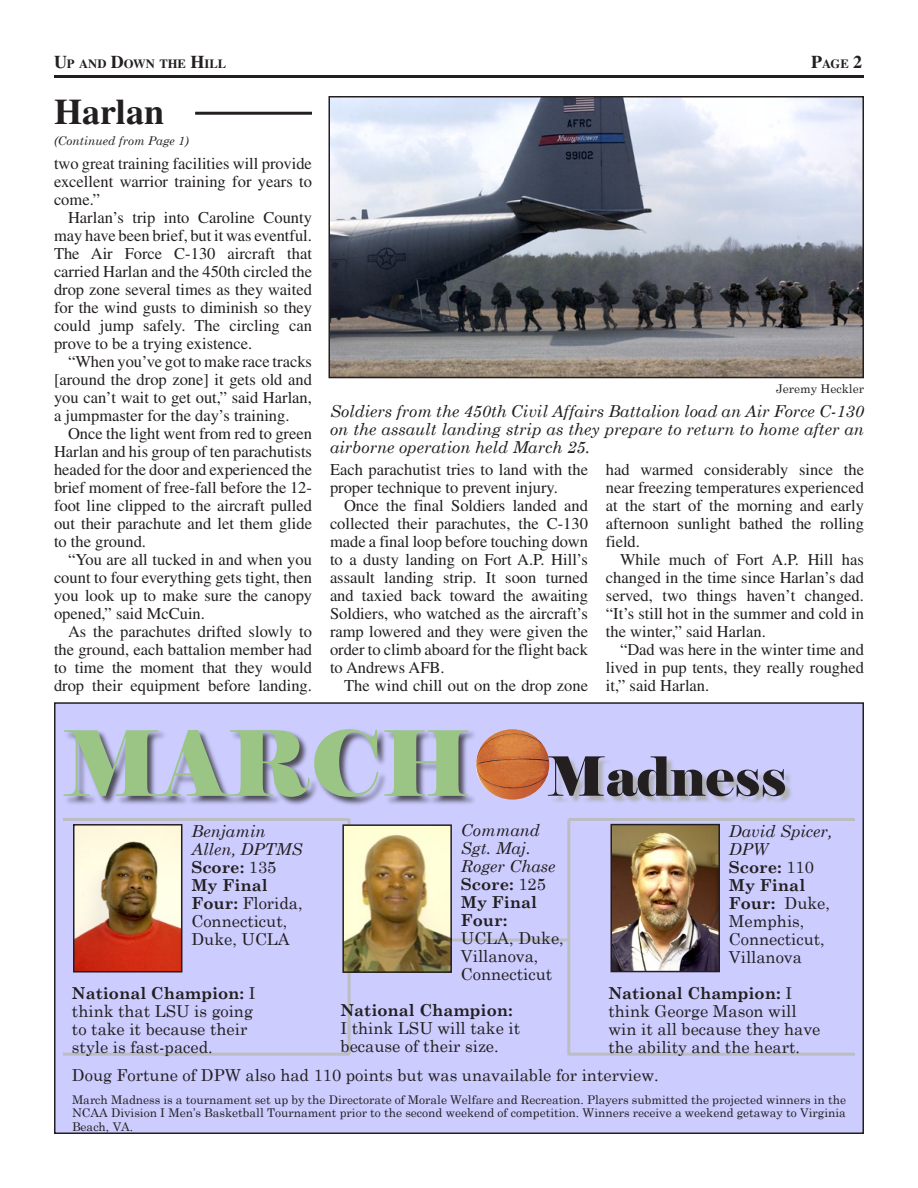
<style>
.page{position:relative;width:918px;height:1188px;background:#fff}
.page>*{position:absolute;margin:0;border:0;box-sizing:border-box;transform-origin:0 0}
.t1{font:54px "Elephant";color:#231f20}
.t2{font:700 36px "Times";color:#231f20}
.t3{font:16.5px/18px "Times";color:#231f20;text-align:justify}
.t4{font:16.5px/18px "Century Schoolbook";color:#231f20}
.t5{font:italic 16.5px/18px "Century Schoolbook";color:#231f20;text-align:justify}
.t6{font:700 16.5px "Century Schoolbook";color:#231f20}
.t7{font:700 12.6px "Times";color:#231f20}
.t8{font:12px/13.5px "Century Schoolbook";color:#231f20;text-align:justify}
.t9{font:italic 12px "Century Schoolbook";color:#231f20}
.s1{font-size:18px}
.s2{font-size:90px;color:#9ac585}
.s3{font-style:italic}
.s4{font-weight:700}
.s5{font-weight:700;font-style:normal}
.s6{font-style:normal}
</style>
<div class="page">
<hr style="left:54px;top:75px;width:810px;height:3px;background:#231f20">
<img style="left:331px;top:99px;width:530px;height:276px">
<div style="left:328px;top:96px;width:536px;height:282px;border:2px solid #231f20"></div>
<hr style="left:195px;top:112px;width:117px;height:3px;background:#231f20">
<div style="left:55px;top:703px;width:808px;height:430px;background:#ccf"></div>
<div style="left:54px;top:702px;width:810px;height:432px;border:2px solid #231f20"></div>
<hr style="left:63px;top:818px;width:286px;height:3px;background:#bcbdc0">
<hr style="left:569px;top:1053px;width:286px;height:3px;background:#bcbdc0">
<hr style="left:63px;top:1053px;width:286px;height:3px;background:#bcbdc0">
<hr style="left:569px;top:818px;width:286px;height:3px;background:#bcbdc0">
<hr style="left:567px;top:819px;width:3px;height:236px;background:#bcbdc0">
<hr style="left:348px;top:819px;width:3px;height:236px;background:#bcbdc0">
<hr style="left:350px;top:938px;width:218px;height:3px;background:#bcbdc0">
<img style="left:613px;top:827px;width:104px;height:142px">
<div style="left:610px;top:824px;width:110px;height:148px;border:2px solid #231f20"></div>
<div style="left:63px;top:728px;width:415px;height:79px;background:#231f20;opacity:.75"></div>
<svg style="left:549px;top:759px;width:243px;height:44px"></svg>
<img style="left:476px;top:729px;width:73px;height:71px;border-radius:50%">
<img style="left:76px;top:827px;width:103px;height:143px">
<div style="left:73px;top:824px;width:109px;height:149px;border:2px solid #231f20"></div>
<img style="left:345px;top:827px;width:104px;height:143px">
<div style="left:342px;top:824px;width:110px;height:149px;border:2px solid #231f20"></div>
<p class="t7" style="left:54px;top:56px;width:174px"><span class="s1">U</span>P AND <span class="s1">D</span>OWN THE <span class="s1">H</span>ILL</p>
<p class="t7" style="left:811px;top:56px;width:53px"><span class="s1">P</span>AGE <span class="s1">2</span></p>
<h2 class="t2" style="left:54px;top:90px;width:112px">Harlan</h2>
<p class="t9" style="left:54px;top:132px;width:136px">(Continued from Page 1)</p>
<p class="t3" style="left:54px;top:155px;width:260px">two great training facilities will provide excellent warrior training for years to come.”</p>
<p class="t3" style="left:54px;top:209px;width:260px;text-indent:14px">Harlan’s trip into Caroline County may have been brief, but it was eventful.<br>The Air Force C-130 aircraft that carried Harlan and the 450th circled the drop zone several times as they waited for the wind gusts to diminish so they could jump safely. The circling can prove to be a trying existence.</p>
<p class="t3" style="left:54px;top:353px;width:260px;text-indent:14px">“When you’ve got to make race tracks [around the drop zone] it gets old and you can’t wait to get out,” said Harlan, a jumpmaster for the day’s training.</p>
<p class="t3" style="left:54px;top:425px;width:260px;text-indent:14px">Once the light went from red to green Harlan and his group of ten parachutists headed for the door and experienced the brief moment of free-fall before the 12- foot line clipped to the aircraft pulled out their parachute and let them glide to the ground.</p>
<p class="t3" style="left:54px;top:551px;width:260px;text-indent:14px">“You are all tucked in and when you count to four everything gets tight, then you look up to make sure the canopy opened,” said McCuin.</p>
<p class="t3" style="left:54px;top:623px;width:260px;text-indent:14px">As the parachutes drifted slowly to the ground, each battalion member had to time the moment that they would drop their equipment before landing.</p>
<p class="t8" style="left:776px;top:381px;width:89px">Jeremy Heckler</p>
<p class="t5" style="left:330px;top:401px;width:536px">Soldiers from the 450th Civil Affairs Battalion load an Air Force C-130 on the assault landing strip as they prepare to return to home after an airborne operation held March 25.</p>
<p class="t3" style="left:330px;top:460px;width:260px">Each parachutist tries to land with the proper technique to prevent injury.</p>
<p class="t3" style="left:330px;top:496px;width:260px;text-indent:14px">Once the final Soldiers landed and collected their parachutes, the C-130 made a final loop before touching down to a dusty landing on Fort A.P. Hill’s assault landing strip. It soon turned and taxied back toward the awaiting Soldiers, who watched as the aircraft’s ramp lowered and they were given the order to climb aboard for the flight back to Andrews AFB.</p>
<p class="t3" style="left:344px;top:676px;width:245px">The wind chill out on the drop zone</p>
<p class="t3" style="left:606px;top:460px;width:260px">had warmed considerably since the near freezing temperatures experienced at the start of the morning and early afternoon sunlight bathed the rolling field.</p>
<p class="t3" style="left:606px;top:550px;width:259px;text-indent:14px">While much of Fort A.P. Hill has changed in the time since Harlan’s dad served, two things haven’t changed. “It’s still hot in the summer and cold in the winter,” said Harlan.</p>
<p class="t3" style="left:606px;top:640px;width:259px;text-indent:14px">“Dad was here in the winter time and lived in pup tents, they really roughed it,” said Harlan.</p>
<h1 class="t1" style="left:63px;top:743px;width:725px"><span class="s2">MARCH</span> Madness</h1>
<p class="t4" style="left:191px;top:820px;width:113px"><span class="s3">Benjamin<br>Allen, DPTMS<br></span><span class="s4">Score:</span> 135<br><span class="s4">My Final<br>Four:</span> Florida,<br>Connecticut,<br>Duke, UCLA</p>
<p class="t4" style="left:72px;top:982px;width:185px"><span class="s4">National Champion:</span> I think that LSU is going to take it because their style is fast-paced.</p>
<p class="t5" style="left:461px;top:820px;width:96px;text-align:left">Command<br>Sgt. Maj.<br>Roger Chase<br><span class="s5">Score:</span> <span class="s6">125<br></span><span class="s5">My Final<br>Four:</span></p>
<p class="t4" style="left:461px;top:928px;width:104px">UCLA, Duke,<br>Villanova,<br>Connecticut</p>
<p class="t6" style="left:340px;top:997px;width:174px">National Champion:</p>
<p class="t4" style="left:340px;top:1018px;width:181px">I think LSU will take it because of their size.</p>
<p class="t4" style="left:729px;top:820px;width:105px"><span class="s3">David Spicer,<br>DPW<br></span><span class="s4">Score:</span> 110<br><span class="s4">My Final<br>Four:</span> Duke,<br>Memphis,<br>Connecticut,<br>Villanova</p>
<p class="t4" style="left:608px;top:982px;width:214px"><span class="s4">National Champion:</span> I think George Mason will win it all because they have the ability and the heart.</p>
<p class="t4" style="left:72px;top:1064px;width:588px">Doug Fortune of DPW also had 110 points but was unavailable for interview.</p>
<p class="t8" style="left:72px;top:1092px;width:776px">March Madness is a tournament set up by the Directorate of Morale Welfare and Recreation. Players submitted the projected winners in the NCAA Division I Men’s Basketball Tournament prior to the second weekend of competition. Winners receive a weekend getaway to Virginia Beach, VA.</p>
</div>
